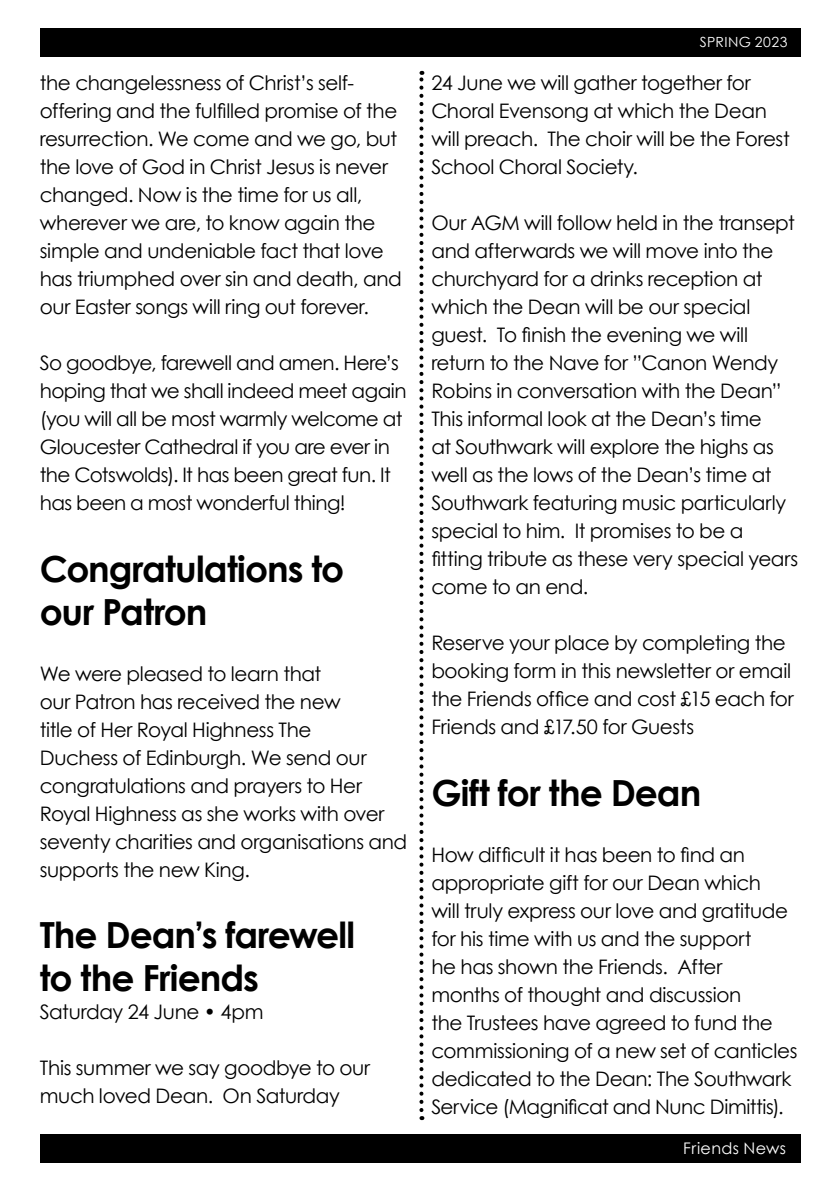
<style>
.page{position:relative;width:840px;height:1191px;background:#fff}
.page>*{position:absolute;margin:0;border:0;box-sizing:border-box;transform-origin:0 0}
.t1{font:700 36px/43.2px "Century Gothic";letter-spacing:-.025em;color:#000}
.t2{font:20px/28px "Century Gothic";letter-spacing:-.02em;color:#000}
.t3{font:16px "Century Gothic";letter-spacing:.025em;color:#fff}
.t4{font:14px "Century Gothic";letter-spacing:.03em;color:#fff}
</style>
<div class="page">
<div style="left:40px;top:1134px;width:759px;height:28px;background:#000"></div>
<svg style="left:419px;top:71px;width:4px;height:1039px"></svg>
<div style="left:40px;top:28px;width:759px;height:29px;background:#000"></div>
<p class="t2" style="left:40px;top:69px;width:363px">the changelessness of Christ’s self&shy;offering and the fulfilled promise of the resurrection. We come and we go, but the love of God in Christ Jesus is never changed. Now is the time for us all, wherever we are, to know again the simple and undeniable fact that love has triumphed over sin and death, and our Easter songs will ring out forever.</p>
<p class="t2" style="left:40px;top:349px;width:368px">So goodbye, farewell and amen. Here’s hoping that we shall indeed meet again (you will all be most warmly welcome at Gloucester Cathedral if you are ever in the Cotswolds). It has been great fun. It has been a most wonderful thing!</p>
<h1 class="t1" style="left:40px;top:545px;width:306px">Congratulations to our Patron</h1>
<p class="t2" style="left:40px;top:659px;width:369px">We were pleased to learn that<br>our Patron has received the new<br>title of Her Royal Highness The<br>Duchess of Edinburgh. We send our congratulations and prayers to Her<br>Royal Highness as she works with over seventy charities and organisations and supports the new King.</p>
<h1 class="t1" style="left:40px;top:911px;width:317px">The Dean’s farewell to the Friends</h1>
<p class="t2" style="left:40px;top:997px;width:225px">Saturday 24 June • 4pm</p>
<p class="t2" style="left:40px;top:1053px;width:332px">This summer we say goodbye to our much loved Dean. On Saturday</p>
<p class="t4" style="left:699px;top:32px;width:89px">SPRING 2023</p>
<p class="t2" style="left:431px;top:69px;width:360px">24 June we will gather together for<br>Choral Evensong at which the Dean will preach. The choir will be the Forest<br>School Choral Society.</p>
<p class="t2" style="left:431px;top:209px;width:368px">Our AGM will follow held in the transept and afterwards we will move into the churchyard for a drinks reception at which the Dean will be our special guest. To finish the evening we will return to the Nave for ”Canon Wendy Robins in conversation with the Dean” This informal look at the Dean’s time<br>at Southwark will explore the highs as well as the lows of the Dean’s time at Southwark featuring music particularly special to him. It promises to be a fitting tribute as these very special years come to an end.</p>
<p class="t2" style="left:431px;top:629px;width:364px">Reserve your place by completing the booking form in this newsletter or email the Friends office and cost £15 each for Friends and £17.50 for Guests</p>
<h1 class="t1" style="left:431px;top:769px;width:271px">Gift for the Dean</h1>
<p class="t2" style="left:431px;top:840px;width:367px">How difficult it has been to find an appropriate gift for our Dean which<br>will truly express our love and gratitude for his time with us and the support<br>he has shown the Friends. After<br>months of thought and discussion<br>the Trustees have agreed to fund the commissioning of a new set of canticles dedicated to the Dean: The Southwark Service (Magnificat and Nunc Dimittis).</p>
<p class="t3" style="left:683px;top:1137px;width:104px">Friends News</p>
</div>
